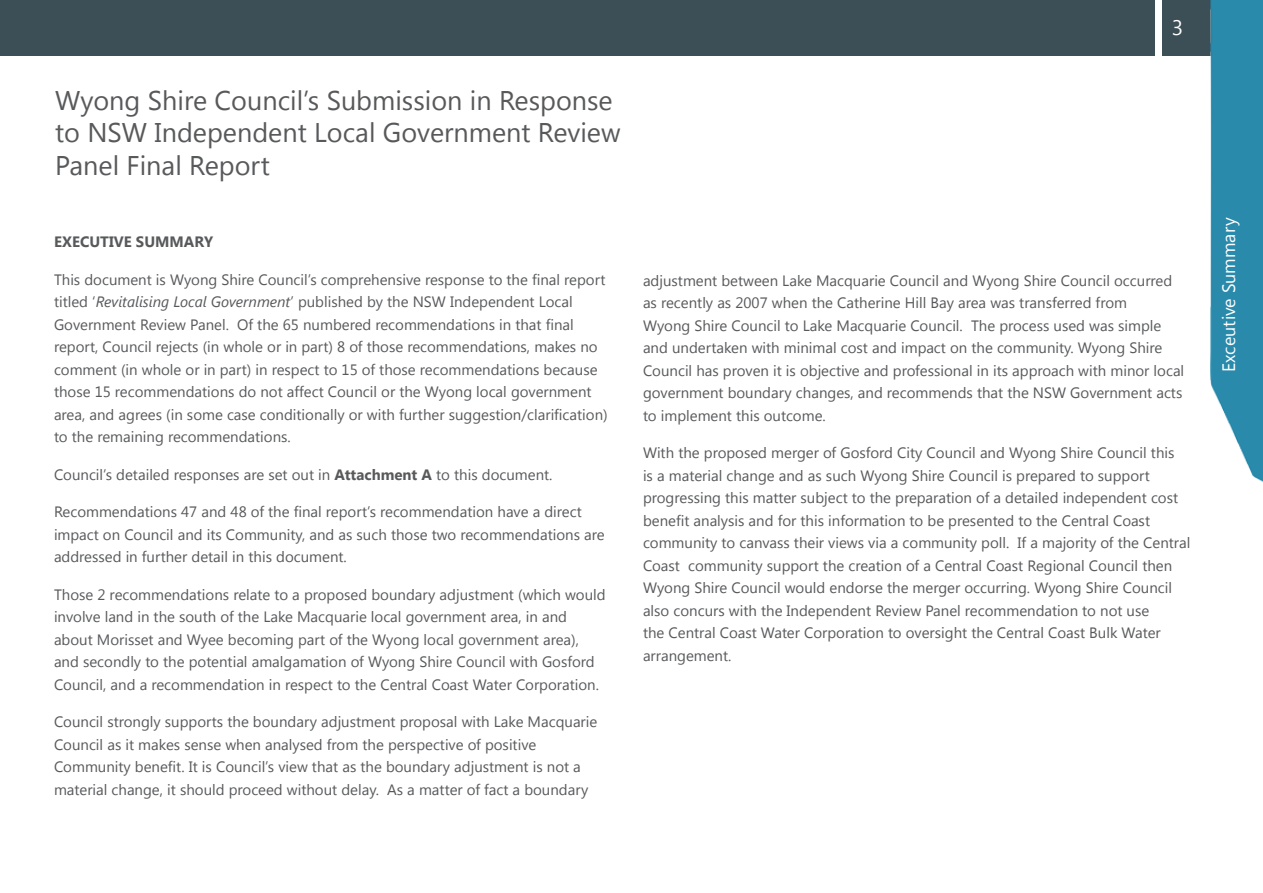
<style>
.page{position:relative;width:1263px;height:893px;background:#fff}
.page>*{position:absolute;margin:0;border:0;box-sizing:border-box;transform-origin:0 0}
.t1{font:27px/32.4px "Segoe UI";color:#58595b}
.t2{font:21px "Segoe UI";color:#fff}
.t3{font:18px "Segoe UI";color:#fff}
.t4{font:15px/22.5px "Segoe UI";color:#58595b}
.t5{font:700 15px "Segoe UI";color:#58595b}
.s1{font-style:italic}
.s2{font-weight:700}
</style>
<div class="page">
<div style="left:0;top:0;width:1263px;height:55px;background:#3c4f56"></div>
<div style="left:1155px;top:0;width:6px;height:70px;background:#fff"></div>
<img style="left:1210px;top:0;width:53px;height:482px">
<h1 class="t1" style="left:55px;top:83px;width:567px">Wyong Shire Council’s Submission in Response to NSW Independent Local Government Review<br>Panel Final Report</h1>
<p class="t5" style="left:54px;top:231px;width:161px">EXECUTIVE SUMMARY</p>
<p class="t4" style="left:54px;top:268px;width:555px">This document is Wyong Shire Council’s comprehensive response to the final report titled ‘<span class="s1">Revitalising Local Government</span>’ published by the NSW Independent Local Government Review Panel. Of the 65 numbered recommendations in that final report, Council rejects (in whole or in part) 8 of those recommendations, makes no comment (in whole or in part) in respect to 15 of those recommendations because those 15 recommendations do not affect Council or the Wyong local government area, and agrees (in some case conditionally or with further suggestion/clarification) to the remaining recommendations.</p>
<p class="t4" style="left:54px;top:463px;width:500px">Council’s detailed responses are set out in <span class="s2">Attachment A</span> to this document.</p>
<p class="t4" style="left:54px;top:500px;width:552px">Recommendations 47 and 48 of the final report’s recommendation have a direct impact on Council and its Community, and as such those two recommendations are addressed in further detail in this document.</p>
<p class="t4" style="left:54px;top:583px;width:553px">Those 2 recommendations relate to a proposed boundary adjustment (which would involve land in the south of the Lake Macquarie local government area, in and about Morisset and Wyee becoming part of the Wyong local government area), and secondly to the potential amalgamation of Wyong Shire Council with Gosford Council, and a recommendation in respect to the Central Coast Water Corporation.</p>
<p class="t4" style="left:54px;top:710px;width:545px">Council strongly supports the boundary adjustment proposal with Lake Macquarie Council as it makes sense when analysed from the perspective of positive Community benefit. It is Council’s view that as the boundary adjustment is not a material change, it should proceed without delay. As a matter of fact a boundary</p>
<h2 class="t2" style="left:1172px;top:13px;width:13px">3</h2>
<p class="t4" style="left:643px;top:269px;width:543px">adjustment between Lake Macquarie Council and Wyong Shire Council occurred as recently as 2007 when the Catherine Hill Bay area was transferred from<br>Wyong Shire Council to Lake Macquarie Council. The process used was simple and undertaken with minimal cost and impact on the community. Wyong Shire Council has proven it is objective and professional in its approach with minor local government boundary changes, and recommends that the NSW Government acts to implement this outcome.</p>
<p class="t4" style="left:643px;top:441px;width:549px">With the proposed merger of Gosford City Council and Wyong Shire Council this<br>is a material change and as such Wyong Shire Council is prepared to support progressing this matter subject to the preparation of a detailed independent cost benefit analysis and for this information to be presented to the Central Coast community to canvass their views via a community poll. If a majority of the Central Coast community support the creation of a Central Coast Regional Council then Wyong Shire Council would endorse the merger occurring. Wyong Shire Council also concurs with the Independent Review Panel recommendation to not use<br>the Central Coast Water Corporation to oversight the Central Coast Bulk Water arrangement.</p>
<p class="t3" style="left:1216px;top:372px;width:156px;rotate:-90deg">Exceutive Summary</p>
</div>
